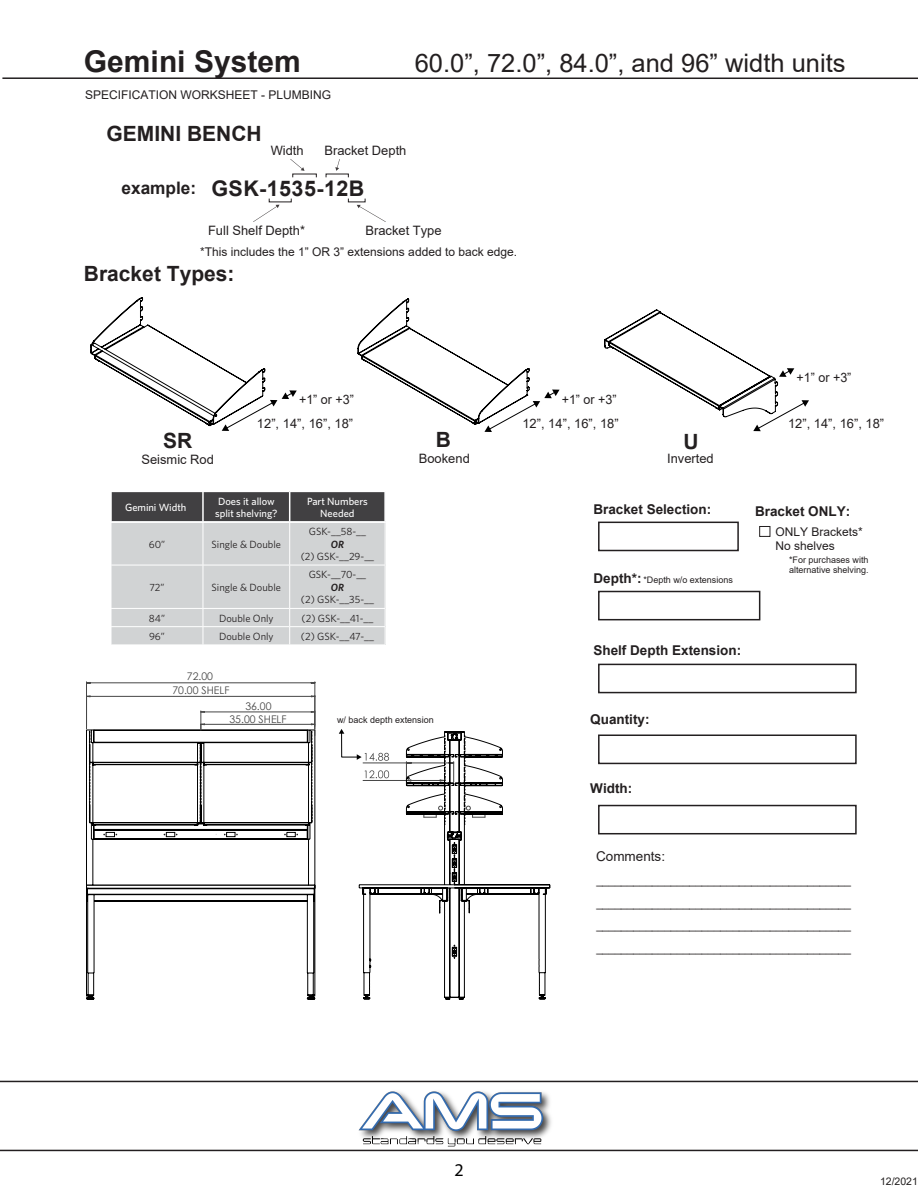
<style>
.page{position:relative;width:918px;height:1188px;background:#fff}
.page>*{position:absolute;margin:0;border:0;box-sizing:border-box;transform-origin:0 0}
.t1{font:700 30px "Arial";color:#231f20}
.t2{font:25.5px "Arial";color:#231f20}
.t3{font:700 21.6px "Arial";letter-spacing:.02em;color:#231f20}
.t4{font:700 21px "Arial";color:#231f20}
.t5{font:18px "Myriad Pro";color:#000}
.t6{font:700 13.5px "Arial";color:#231f20}
.t7{font:13.5px "Arial";color:#231f20}
.t8{font:12.9px "Arial";color:#231f20}
.t9{font:12px/22.5px "Arial";color:#231f20;text-align:justify;scale:.93 1}
.t10{font:12px/14.4px "Arial";color:#231f20}
.t11{font:10.5px "Whitney";color:#231f20}
.t12{font:500 10.5px/12.6px "Whitney";color:#fff}
.t13{font:10.5px "Century Gothic";color:#464646}
.t14{font:10.5px "Arial";color:#221f1f}
.t15{font:italic 600 10.5px "Whitney";color:#231f20}
.t16{font:9px/10.8px "Arial";color:#231f20}
.s1{font-size:17.25px}
</style>
<div class="page">
<hr style="left:0;top:1081px;width:918px;height:1px;background:#231f20">
<hr style="left:0;top:1150px;width:918px;height:1px;background:#231f20">
<img style="left:354px;top:1080px;width:210px;height:72px">
<hr style="left:2px;top:77px;width:916px;height:2px;background:#231f20">
<div style="left:112px;top:492px;width:272px;height:29px;background:#414042"></div>
<div style="left:111px;top:522px;width:274px;height:123px;background:#d1d3d4"></div>
<hr style="left:111px;top:522px;width:1px;height:43px;background:#fff">
<hr style="left:203px;top:522px;width:1px;height:43px;background:#fff">
<hr style="left:289px;top:522px;width:1px;height:43px;background:#fff">
<hr style="left:111px;top:565px;width:92px;height:1px;background:#fff">
<hr style="left:111px;top:565px;width:1px;height:43px;background:#fff">
<hr style="left:203px;top:565px;width:87px;height:1px;background:#fff">
<hr style="left:203px;top:565px;width:1px;height:43px;background:#fff">
<hr style="left:290px;top:565px;width:95px;height:1px;background:#fff">
<hr style="left:289px;top:565px;width:1px;height:43px;background:#fff">
<hr style="left:111px;top:608px;width:92px;height:1px;background:#fff">
<hr style="left:203px;top:608px;width:87px;height:1px;background:#fff">
<hr style="left:290px;top:608px;width:95px;height:1px;background:#fff">
<hr style="left:111px;top:626px;width:92px;height:1px;background:#fff">
<svg style="left:111px;top:609px;width:1px;height:36px"></svg>
<hr style="left:203px;top:626px;width:87px;height:1px;background:#fff">
<svg style="left:203px;top:609px;width:1px;height:36px"></svg>
<hr style="left:290px;top:626px;width:95px;height:1px;background:#fff">
<svg style="left:289px;top:609px;width:1px;height:36px"></svg>
<svg style="left:385px;top:609px;width:1px;height:36px"></svg>
<hr style="left:110px;top:521px;width:93px;height:2px;background:#fff">
<hr style="left:202px;top:492px;width:2px;height:30px;background:#fff">
<hr style="left:289px;top:492px;width:1px;height:30px;background:#fff">
<hr style="left:203px;top:521px;width:87px;height:2px;background:#fff">
<hr style="left:290px;top:521px;width:96px;height:2px;background:#fff">
<svg style="left:335px;top:159px;width:5px;height:12px"></svg>
<svg style="left:290px;top:159px;width:15px;height:12px"></svg>
<svg style="left:253px;top:205px;width:27px;height:17px"></svg>
<svg style="left:357px;top:205px;width:29px;height:17px"></svg>
<svg style="left:357px;top:298px;width:203px;height:134px"></svg>
<svg style="left:90px;top:297px;width:207px;height:134px"></svg>
<svg style="left:604px;top:309px;width:205px;height:122px"></svg>
<hr style="left:86px;top:682px;width:1px;height:47px;background:#464646">
<hr style="left:314px;top:682px;width:1px;height:47px;background:#464646">
<hr style="left:87px;top:682px;width:228px;height:1px;background:#464646">
<svg style="left:86px;top:729px;width:230px;height:271px"></svg>
<hr style="left:87px;top:696px;width:228px;height:1px;background:#464646">
<hr style="left:201px;top:712px;width:112px;height:1px;background:#464646">
<svg style="left:311px;top:711px;width:4px;height:25px"></svg>
<hr style="left:201px;top:724px;width:112px;height:1px;background:#464646">
<svg style="left:200px;top:711px;width:5px;height:19px"></svg>
<svg style="left:363px;top:914px;width:183px;height:86px"></svg>
<svg style="left:339px;top:729px;width:212px;height:185px"></svg>
<div style="left:598px;top:805px;width:259px;height:29px;border:2px solid #231f20"></div>
<div style="left:598px;top:735px;width:259px;height:29px;border:2px solid #231f20"></div>
<div style="left:598px;top:664px;width:259px;height:29px;border:2px solid #231f20"></div>
<div style="left:598px;top:522px;width:141px;height:29px;border:2px solid #231f20"></div>
<div style="left:598px;top:591px;width:162px;height:29px;border:2px solid #231f20"></div>
<div style="left:759px;top:526px;width:11px;height:11px;border:1px solid #231f20"></div>
<h1 class="t1" style="left:84px;top:41px;width:218px">Gemini System</h1>
<h2 class="t2" style="left:415px;top:45px;width:432px">60.0”, 72.0”, 84.0”, and 96” width units</h2>
<p class="t10" style="left:85px;top:87px;width:248px">SPECIFICATION WORKSHEET - PLUMBING</p>
<h3 class="t4" style="left:107px;top:118px;width:157px">GEMINI BENCH</h3>
<h3 class="t3" style="left:122px;top:173px;width:244px"><span class="s1">example:</span> GSK-1535-12B</h3>
<p class="t8" style="left:271px;top:142px;width:35px">Width</p>
<p class="t8" style="left:325px;top:142px;width:83px">Bracket Depth</p>
<p class="t8" style="left:208px;top:221px;width:98px">Full Shelf Depth*</p>
<p class="t8" style="left:365px;top:221px;width:78px">Bracket Type</p>
<p class="t10" style="left:200px;top:245px;width:318px">*This includes the 1” OR 3” extensions added to back edge.</p>
<h3 class="t4" style="left:84px;top:259px;width:152px">Bracket Types:</h3>
<p class="t8" style="left:299px;top:390px;width:56px">+1” or +3”</p>
<p class="t8" style="left:562px;top:390px;width:56px">+1” or +3”</p>
<p class="t8" style="left:796px;top:369px;width:56px">+1” or +3”</p>
<p class="t8" style="left:257px;top:414px;width:98px">12”, 14”, 16”, 18”</p>
<p class="t8" style="left:522px;top:414px;width:98px">12”, 14”, 16”, 18”</p>
<p class="t8" style="left:788px;top:414px;width:98px">12”, 14”, 16”, 18”</p>
<h3 class="t4" style="left:163px;top:426px;width:31px">SR</h3>
<h3 class="t4" style="left:436px;top:425px;width:17px">B</h3>
<h3 class="t4" style="left:684px;top:427px;width:17px">U</h3>
<p class="t8" style="left:141px;top:450px;width:74px">Seismic Rod</p>
<p class="t8" style="left:419px;top:449px;width:53px">Bookend</p>
<p class="t8" style="left:667px;top:449px;width:48px">Inverted</p>
<p class="t12" style="left:125px;top:501px;width:63px">Gemini Width</p>
<p class="t12" style="left:215px;top:495px;width:64px">Does it allow split shelving?</p>
<p class="t12" style="left:307px;top:495px;width:62px;text-align:center">Part Numbers<br>Needed</p>
<p class="t11" style="left:149px;top:537px;width:18px">60”</p>
<p class="t11" style="left:212px;top:537px;width:71px">Single &amp; Double</p>
<p class="t11" style="left:309px;top:524px;width:59px">GSK-__58-__</p>
<p class="t15" style="left:331px;top:537px;width:15px">OR</p>
<p class="t11" style="left:301px;top:549px;width:75px">(2) GSK-__29-__</p>
<p class="t11" style="left:149px;top:580px;width:17px">72”</p>
<p class="t11" style="left:212px;top:580px;width:71px">Single &amp; Double</p>
<p class="t11" style="left:309px;top:568px;width:59px">GSK-__70-__</p>
<p class="t15" style="left:331px;top:580px;width:15px">OR</p>
<p class="t11" style="left:301px;top:593px;width:75px">(2) GSK-__35-__</p>
<p class="t11" style="left:149px;top:611px;width:18px">84”</p>
<p class="t11" style="left:219px;top:611px;width:56px">Double Only</p>
<p class="t11" style="left:302px;top:611px;width:73px">(2) GSK-__41-__</p>
<p class="t11" style="left:149px;top:629px;width:17px">96”</p>
<p class="t11" style="left:219px;top:629px;width:56px">Double Only</p>
<p class="t11" style="left:301px;top:629px;width:74px">(2) GSK-__47-__</p>
<p class="t13" style="left:187px;top:669px;width:28px">72.00</p>
<p class="t13" style="left:172px;top:683px;width:59px">70.00 SHELF</p>
<p class="t13" style="left:245px;top:699px;width:28px">36.00</p>
<p class="t13" style="left:230px;top:712px;width:59px">35.00 SHELF</p>
<p class="t16" style="left:337px;top:714px;width:98px">w/ back depth extension</p>
<p class="t6" style="left:593px;top:500px;width:119px">Bracket Selection:</p>
<p class="t6" style="left:594px;top:569px;width:49px">Depth*:</p>
<p class="t16" style="left:643px;top:574px;width:91px">*Depth w/o extensions</p>
<p class="t6" style="left:593px;top:641px;width:149px">Shelf Depth Extension:</p>
<p class="t6" style="left:590px;top:710px;width:61px">Quantity:</p>
<p class="t6" style="left:755px;top:501px;width:97px">Bracket ONLY:</p>
<p class="t10" style="left:776px;top:524px;width:89px">ONLY Brackets*<br>No shelves</p>
<p class="t16" style="left:789px;top:554px;width:81px">*For purchases with alternative shelving.</p>
<p class="t6" style="left:590px;top:779px;width:43px">Width:</p>
<h3 class="t5" style="left:454px;top:1158px;width:11px">2</h3>
<p class="t7" style="left:596px;top:847px;width:71px">Comments:</p>
<p class="t9" style="left:596px;top:869px;width:275px">_________________________________________ _________________________________________ _________________________________________ _________________________________________</p>
<p class="t14" style="left:880px;top:1174px;width:39px">12/2021</p>
</div>
